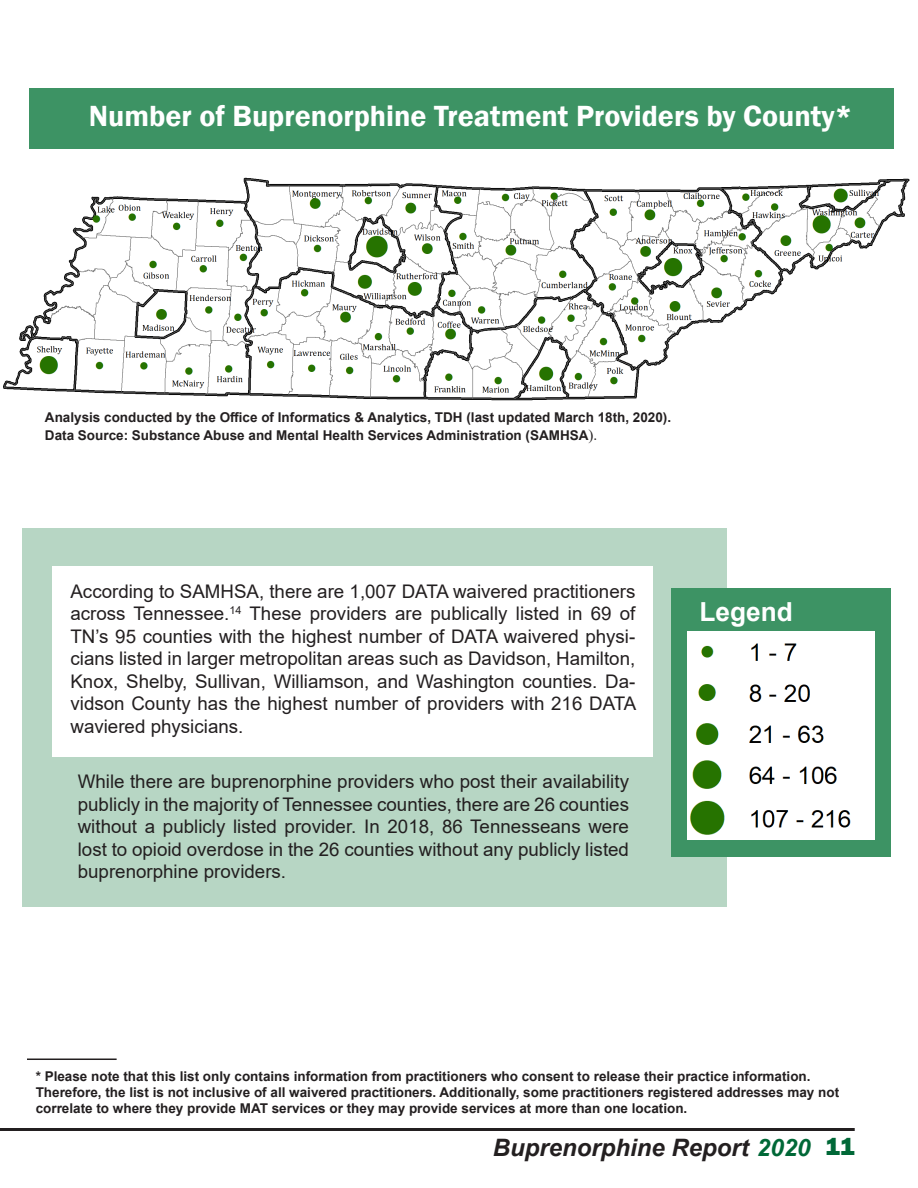
<style>
.page{position:relative;width:918px;height:1188px;background:#fff}
.page>*{position:absolute;margin:0;border:0;box-sizing:border-box;transform-origin:0 0}
.t1{font:600 30px "Franklin Gothic";color:#fff}
.t2{font:700 26.25px "Arial";color:#fff}
.t3{font:italic 700 24px "Arial";color:#231f20}
.t4{font:18.75px/22.5px "Arial";color:#231f20;text-align:justify}
.t5{font:700 13.5px/16.2px "Arial";color:#231f20}
.s1{font-family:"Times New Roman";font-weight:400;font-size:15px}
.s2{color:#006837}
.s3{font-family:"Franklin Gothic";font-weight:800;font-style:normal;font-size:25.5px;color:#006837}
</style>
<div class="page">
<hr style="left:0;top:1128px;width:855px;height:3px;background:#231f20">
<img style="left:3px;top:177px;width:907px;height:224px">
<div style="left:29px;top:88px;width:864px;height:61px;background:#3d9364"></div>
<div style="left:22px;top:528px;width:704px;height:378px;background:#b7d6c4"></div>
<div style="left:53px;top:567px;width:600px;height:190px;background:#fff"></div>
<div style="left:672px;top:588px;width:219px;height:268px;background:#3d9364"></div>
<img style="left:687px;top:632px;width:187px;height:207px">
<hr style="left:27px;top:1059px;width:90px;height:1px;background:#231f20">
<p class="t1" style="left:89px;top:97px;width:765px">Number of Buprenorphine Treatment Providers by County*</p>
<p class="t5" style="left:45px;top:410px;width:628px">Analysis conducted by the Office of Informatics &amp; Analytics, TDH (last updated March 18th, 2020).</p>
<p class="t5" style="left:45px;top:428px;width:554px">Data Source: Substance Abuse and Mental Health Services Administration (SAMHSA<span class="s1">).</span></p>
<p class="t4" style="left:70px;top:580px;width:567px">According to SAMHSA, there are 1,007 DATA waivered practitioners across Tennessee.<sup>14</sup> These providers are publically listed in 69 of TN’s 95 counties with the highest number of DATA waivered physi&shy;cians listed in larger metropolitan areas such as Davidson, Hamilton, Knox, Shelby, Sullivan, Williamson, and Washington counties. Da&shy;vidson County has the highest number of providers with 216 DATA waviered physicians.</p>
<p class="t4" style="left:78px;top:770px;width:553px">While there are buprenorphine providers who post their availability publicly in the majority of Tennessee counties, there are 26 counties without a publicly listed provider. In 2018, 86 Tennesseans were lost to opioid overdose in the 26 counties without any publicly listed buprenorphine providers.</p>
<p class="t2" style="left:700px;top:593px;width:95px">Legend</p>
<p class="t5" style="left:36px;top:1068px;width:805px">* Please note that this list only contains information from practitioners who consent to release their practice information.<br>Therefore, the list is not inclusive of all waivered practitioners. Additionally, some practitioners registered addresses may not correlate to where they provide MAT services or they may provide services at more than one location.</p>
<p class="t3" style="left:493px;top:1131px;width:363px">Buprenorphine Report <span class="s2">2020</span> <span class="s3">11</span></p>
</div>
